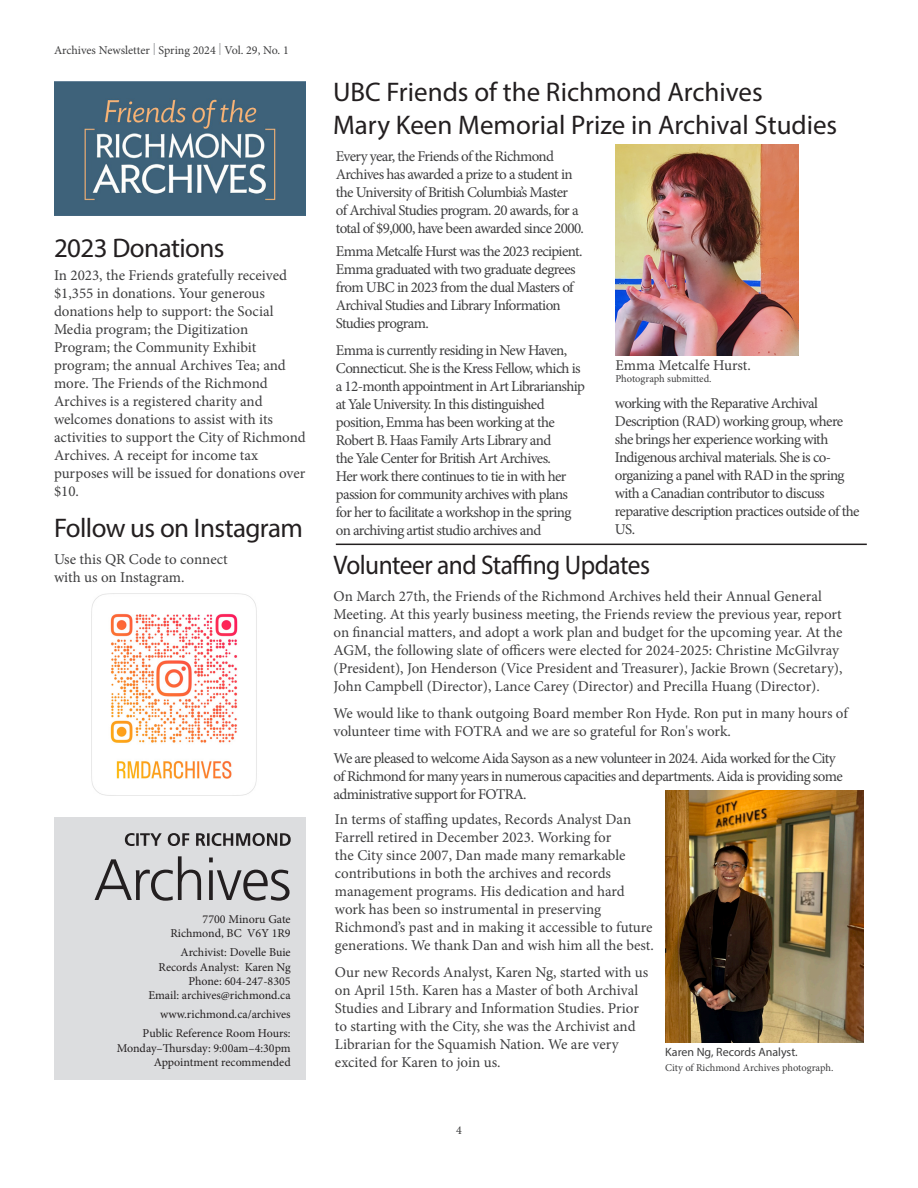
<style>
.page{position:relative;width:918px;height:1188px;background:#fff}
.page>*{position:absolute;margin:0;border:0;box-sizing:border-box;transform-origin:0 0}
.Heading{font:27px/32.4px "Myriad Pro";letter-spacing:-.01em;color:#231f20}
.Heading-2{font:27px "Myriad Pro";letter-spacing:-.01em;color:#231f20;scale:.94 1}
.Body_Copy{font:15px/18px "Minion Pro";letter-spacing:-.01em;color:#3e3e3f}
.Body_Copy-2{font:15px/18px "Minion Pro";letter-spacing:-.045em;color:#3e3e3f}
.Body_Copy__First_Par{font:15px/18px "Minion Pro";letter-spacing:-.015em;color:#3e3e3f}
.Body_Copy-3{font:15px/18px "Minion Pro";letter-spacing:-.04em;color:#3e3e3f}
.Body_Copy__First_Par-2{font:15px/18px "Minion Pro";letter-spacing:-.045em;color:#3e3e3f}
.Body_Copy__First_Par-3{font:15px/18px "Minion Pro";letter-spacing:-.04em;color:#3e3e3f}
.Heading-3{font:15px/18px "Minion Pro";color:#3e3e3f}
.t1{font:12px/14.4px "Minion Pro";letter-spacing:-.005em;color:#231f20;text-align:right}
.t2{font:12px "Minion Pro";letter-spacing:-.005em;color:#3e3e3f}
.t3{font:12px "Myriad Pro";color:#3e3e3f}
.Credit{font:10.5px "Minion Pro";letter-spacing:-.005em;color:#3e3e3f}
.Body_Copy-4{font:10.5px "Minion Pro";letter-spacing:-.005em;color:#3e3e3f}
.s1{color:#939598}
</style>
<div class="page">
<hr style="left:336px;top:544px;width:531px;height:1px;background:#231f20">
<img style="left:54px;top:81px;width:252px;height:135px">
<img style="left:615px;top:145px;width:183px;height:210px">
<img style="left:91px;top:593px;width:166px;height:203px">
<img style="left:665px;top:791px;width:198px;height:252px">
<div style="left:54px;top:817px;width:252px;height:263px;background:#dcdddf"></div>
<svg style="left:95px;top:856px;width:195px;height:45px"></svg>
<svg style="left:125px;top:833px;width:166px;height:13px"></svg>
<p class="t2" style="left:54px;top:42px;width:236px">Archives Newsletter <span class="s1">|</span> Spring 2024 <span class="s1">|</span> Vol. 29, No. 1</p>
<p class="Heading" style="left:54px;top:232px;width:172px">2023 Donations</p>
<p class="Body_Copy__First_Par" style="left:54px;top:266px;width:253px">In 2023, the Friends gratefully received $1,355 in donations. Your generous donations help to support: the Social Media program; the Digitization Program; the Community Exhibit program; the annual Archives Tea; and more. The Friends of the Richmond Archives is a registered charity and welcomes donations to assist with its activities to support the City of Richmond Archives. A receipt for income tax purposes will be issued for donations over $10.</p>
<p class="Heading" style="left:54px;top:512px;width:251px">Follow us on Instagram</p>
<p class="Heading-3" style="left:54px;top:551px;width:175px">Use this QR Code to connect with us on Instagram.</p>
<p class="t1" style="left:170px;top:912px;width:122px">7700 Minoru Gate<br>Richmond, BC V6Y 1R9</p>
<p class="t1" style="left:180px;top:945px;width:112px">Archivist: Dovelle Buie</p>
<p class="t1" style="left:159px;top:960px;width:134px">Records Analyst: Karen Ng</p>
<p class="t1" style="left:188px;top:974px;width:104px">Phone: 604-247-8305</p>
<p class="t1" style="left:148px;top:988px;width:144px">Email: archives@richmond.ca</p>
<p class="t1" style="left:160px;top:1007px;width:132px">www.richmond.ca/archives</p>
<p class="t1" style="left:143px;top:1026px;width:150px">Public Reference Room Hours:</p>
<p class="t1" style="left:117px;top:1041px;width:175px">Monday–Thursday: 9:00am–4:30pm</p>
<p class="t1" style="left:154px;top:1055px;width:138px">Appointment recommended</p>
<p class="Heading" style="left:333px;top:76px;width:506px">UBC Friends of the Richmond Archives<br>Mary Keen Memorial Prize in Archival Studies</p>
<p class="Body_Copy__First_Par-2" style="left:336px;top:147px;width:250px">Every year, the Friends of the Richmond Archives has awarded a prize to a student in the University of British Columbia’s Master<br>of Archival Studies program. 20 awards, for a total of $9,000, have been awarded since 2000.</p>
<p class="Body_Copy__First_Par-3" style="left:336px;top:242px;width:248px">Emma Metcalfe Hurst was the 2023 recipient.<br>Emma graduated with two graduate degrees from UBC in 2023 from the dual Masters of Archival Studies and Library Information Studies program.</p>
<p class="Body_Copy-2" style="left:336px;top:341px;width:251px">Emma is currently residing in New Haven, Connecticut. She is the Kress Fellow, which is a 12-month appointment in Art Librarianship at Yale University. In this distinguished position, Emma has been working at the Robert B. Haas Family Arts Library and<br>the Yale Center for British Art Archives.<br>Her work there continues to tie in with her passion for community archives with plans for her to facilitate a workshop in the spring on archiving artist studio archives and</p>
<p class="Heading-2" style="left:334px;top:548px;width:338px">Volunteer and Staffing Updates</p>
<p class="Body_Copy" style="left:334px;top:587px;width:511px">On March 27th, the Friends of the Richmond Archives held their Annual General Meeting. At this yearly business meeting, the Friends review the previous year, report on financial matters, and adopt a work plan and budget for the upcoming year. At the AGM, the following slate of officers were elected for 2024-2025: Christine McGilvray (President), Jon Henderson (Vice President and Treasurer), Jackie Brown (Secretary), John Campbell (Director), Lance Carey (Director) and Precilla Huang (Director).</p>
<p class="Body_Copy" style="left:334px;top:704px;width:516px">We would like to thank outgoing Board member Ron Hyde. Ron put in many hours of volunteer time with FOTRA and we are so grateful for Ron's work.</p>
<p class="Body_Copy-2" style="left:334px;top:749px;width:511px">We are pleased to welcome Aida Sayson as a new volunteer in 2024. Aida worked for the City of Richmond for many years in numerous capacities and departments. Aida is providing some administrative support for FOTRA.</p>
<p class="Body_Copy" style="left:615px;top:356px;width:137px">Emma Metcalfe Hurst.</p>
<p class="Body_Copy-4" style="left:615px;top:372px;width:98px">Photograph submitted.</p>
<p class="Body_Copy-3" style="left:615px;top:394px;width:246px">working with the Reparative Archival Description (RAD) working group, where she brings her experience working with Indigenous archival materials. She is co&shy;organizing a panel with RAD in the spring with a Canadian contributor to discuss reparative description practices outside of the US.</p>
<p class="Body_Copy" style="left:335px;top:811px;width:320px">In terms of staffing updates, Records Analyst Dan Farrell retired in December 2023. Working for<br>the City since 2007, Dan made many remarkable contributions in both the archives and records management programs. His dedication and hard work has been so instrumental in preserving Richmond’s past and in making it accessible to future generations. We thank Dan and wish him all the best.</p>
<p class="Body_Copy" style="left:335px;top:964px;width:315px">Our new Records Analyst, Karen Ng, started with us on April 15th. Karen has a Master of both Archival Studies and Library and Information Studies. Prior to starting with the City, she was the Archivist and Librarian for the Squamish Nation. We are very excited for Karen to join us.</p>
<p class="t3" style="left:665px;top:1044px;width:134px">Karen Ng, Records Analyst.</p>
<p class="Credit" style="left:665px;top:1061px;width:170px">City of Richmond Archives photograph.</p>
<p class="t2" style="left:456px;top:1122px;width:7px">4</p>
</div>
